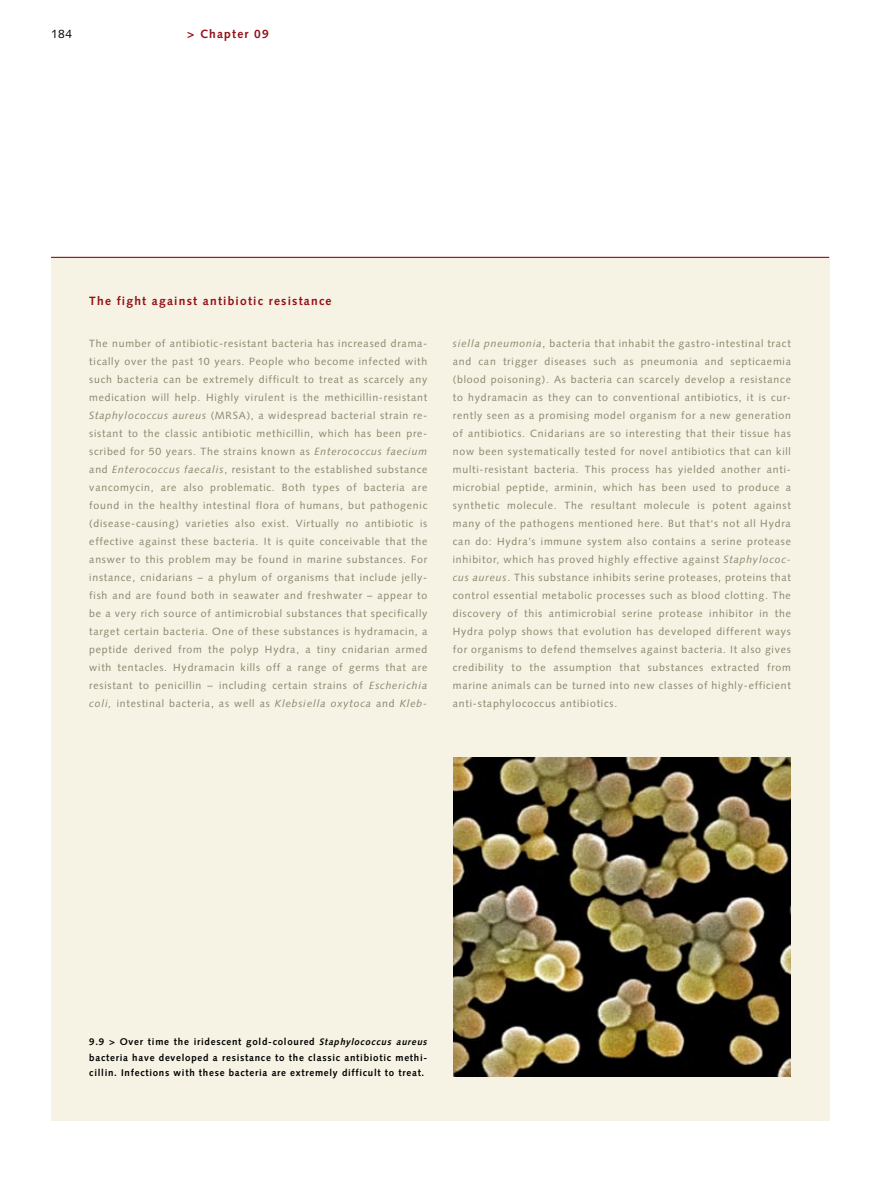
<style>
.page{position:relative;width:893px;height:1191px;background:#fff}
.page>*{position:absolute;margin:0;border:0;box-sizing:border-box;transform-origin:0 0}
.t1{font:700 12px "Syntax";letter-spacing:.1em;color:#940e15}
.t2{font:12px "Syntax";color:#000}
.t3{font:10.5px/18px "Syntax";letter-spacing:.075em;color:#87856c}
.t4{font:700 9.75px/15.6px "Syntax";letter-spacing:.075em;color:#000;text-align:justify}
.s1{font-style:italic}
.s2{font-family:"Syntax Med Ita";font-weight:400}
</style>
<div class="page">
<div style="left:51px;top:257px;width:778px;height:863px;background:#f6f3e4"></div>
<hr style="left:51px;top:257px;width:778px;height:1px;background:#940e15">
<img style="left:454px;top:757px;width:337px;height:319px">
<p class="t2" style="left:51px;top:27px;width:23px">184</p>
<p class="t1" style="left:187px;top:27px;width:83px">&gt; Chapter 09</p>
<p class="t1" style="left:89px;top:294px;width:244px">The fight against antibiotic resistance</p>
<p class="t3" style="left:89px;top:335px;width:340px">The number of antibiotic-resistant bacteria has increased drama&shy;tically over the past 10 years. People who become infected with such bacteria can be extremely difficult to treat as scarcely any medication will help. Highly virulent is the methicillin-resistant <span class="s1">Staphylococcus aureus</span> (MRSA), a widespread bacterial strain re-- sistant to the classic antibiotic methicillin, which has been pre&shy;scribed for 50 years. The strains known as <span class="s1">Enterococcus faecium </span>and <span class="s1">Enterococcus faecalis</span>, resistant to the established substance vancomycin, are also problematic. Both types of bacteria are found in the healthy intestinal flora of humans, but pathogenic (disease-causing) varieties also exist. Virtually no antibiotic is effective against these bacteria. It is quite conceivable that the answer to this problem may be found in marine substances. For instance, cnidarians – a phylum of organisms that include jelly&shy;fish and are found both in seawater and freshwater – appear to be a very rich source of antimicrobial substances that specifically target certain bacteria. One of these substances is hydramacin, a peptide derived from the polyp Hydra, a tiny cnidarian armed with tentacles. Hydramacin kills off a range of germs that are resistant to penicillin – including certain strains of <span class="s1">Escherichia coli,</span> intestinal bacteria, as well as <span class="s1">Klebsiella oxytoca</span> and <span class="s1">Kleb-</span></p>
<p class="t3" style="left:453px;top:334px;width:340px;text-align:justify"><span class="s1">siella pneumonia</span>, bacteria that inhabit the gastro-intestinal tract and can trigger diseases such as pneumonia and septicaemia (blood poisoning). As bacteria can scarcely develop a resistance to hydramacin as they can to conventional antibiotics, it is cur&shy;rently seen as a promising model organism for a new generation of antibiotics. Cnidarians are so interesting that their tissue has now been systematically tested for novel antibiotics that can kill multi-resistant bacteria. This process has yielded another anti&shy;microbial peptide, arminin, which has been used to produce a synthetic molecule. The resultant molecule is potent against many of the pathogens mentioned here. But that‘s not all Hydra can do: Hydra’s immune system also contains a serine protease inhibitor, which has proved highly effective against <span class="s1">Staphylococ&shy;cus aureus</span>. This substance inhibits serine proteases, proteins that control essential metabolic processes such as blood clotting. The discovery of this antimicrobial serine protease inhibitor in the Hydra polyp shows that evolution has developed different ways for organisms to defend themselves against bacteria. It also gives credibility to the assumption that substances extracted from marine animals can be turned into new classes of highly-efficient anti-staphylococcus antibiotics.</p>
<p class="t4" style="left:89px;top:1033px;width:340px">9.9 &gt; Over time the iridescent gold-coloured <span class="s2">Staphylococcus aureus </span>bacteria have developed a resistance to the classic antibiotic methi&shy;cillin. Infections with these bacteria are extremely difficult to treat.</p>
</div>
